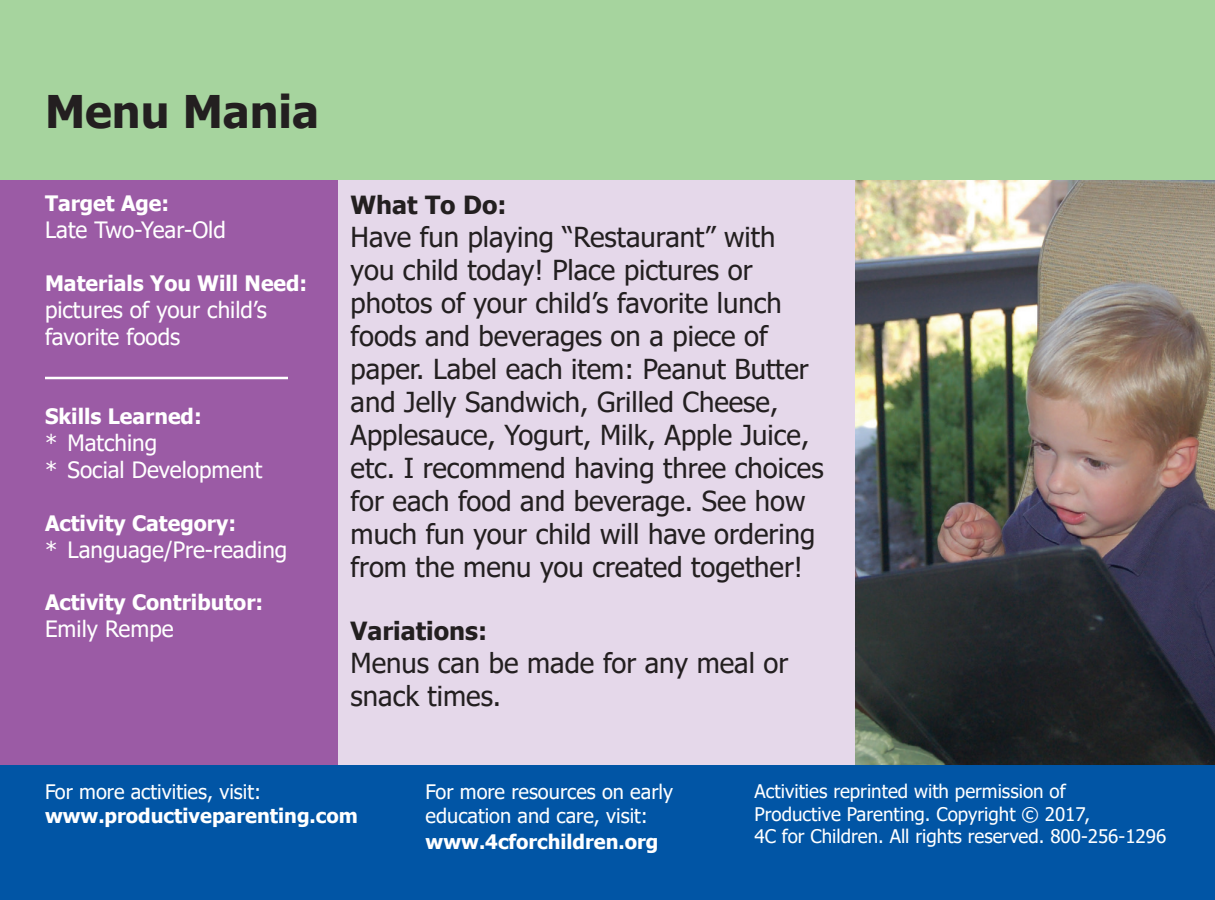
<style>
.page{position:relative;width:1215px;height:900px;background:#fff}
.page>*{position:absolute;margin:0;border:0;box-sizing:border-box;transform-origin:0 0}
.t1{font:700 45px "Tahoma";color:#231f20}
.t2{font:27.5px/33px "Tahoma";color:#231f20}
.t3{font:700 25px "Tahoma";color:#231f20}
.t4{font:22.5px/27px "Tahoma";color:#fff}
.t5{font:700 21.25px "Tahoma";color:#fff}
.t6{font:20px/24.8px "Tahoma";color:#fff}
.t7{font:700 20px/24px "Tahoma";color:#fff}
.t8{font:18.75px/22.5px "Tahoma";color:#fff}
.s1{font-weight:400}
.s2{font-weight:700}
</style>
<div class="page">
<div style="left:0;top:0;width:1215px;height:205px;background:#a6d49e"></div>
<div style="left:316px;top:180px;width:548px;height:720px;background:#e5d8ea"></div>
<img style="left:855px;top:180px;width:360px;height:585px">
<div style="left:0;top:180px;width:338px;height:720px;background:#9b5ba5"></div>
<hr style="left:45px;top:377px;width:243px;height:2px;background:#fff">
<div style="left:0;top:765px;width:1215px;height:135px;background:#0155a5"></div>
<h1 class="t1" style="left:45px;top:80px;width:276px">Menu Mania</h1>
<h2 class="t5" style="left:45px;top:189px;width:126px">Target Age:</h2>
<p class="t4" style="left:45px;top:218px;width:182px">Late Two-Year-Old</p>
<h2 class="t5" style="left:45px;top:268px;width:264px">Materials You Will Need:</h2>
<p class="t4" style="left:45px;top:297px;width:223px">pictures of your child’s favorite foods</p>
<h2 class="t5" style="left:45px;top:402px;width:158px">Skills Learned:</h2>
<p class="t4" style="left:45px;top:431px;width:114px">* Matching</p>
<p class="t4" style="left:45px;top:458px;width:219px">* Social Development</p>
<h2 class="t5" style="left:45px;top:508px;width:193px">Activity Category:</h2>
<p class="t4" style="left:45px;top:537px;width:244px">* Language/Pre-reading</p>
<h2 class="t5" style="left:45px;top:588px;width:220px">Activity Contributor:</h2>
<p class="t4" style="left:45px;top:617px;width:130px">Emily Rempe</p>
<h2 class="t3" style="left:351px;top:187px;width:157px">What To Do:</h2>
<p class="t2" style="left:351px;top:222px;width:474px">Have fun playing “Restaurant” with you child today! Place pictures or photos of your child’s favorite lunch foods and beverages on a piece of paper. Label each item: Peanut Butter and Jelly Sandwich, Grilled Cheese, Applesauce, Yogurt, Milk, Apple Juice, etc. I recommend having three choices for each food and beverage. See how much fun your child will have ordering from the menu you created together!</p>
<h2 class="t3" style="left:351px;top:613px;width:138px">Variations:</h2>
<p class="t2" style="left:351px;top:648px;width:439px">Menus can be made for any meal or snack times.</p>
<p class="t7" style="left:45px;top:781px;width:314px"><span class="s1">For more activities, visit: </span>www.productiveparenting.com</p>
<p class="t6" style="left:426px;top:781px;width:249px">For more resources on early education and care, visit: <span class="s2">www.4cforchildren.org</span></p>
<p class="t8" style="left:755px;top:781px;width:413px">Activities reprinted with permission of<br>Productive Parenting. Copyright © 2017,<br>4C for Children. All rights reserved. 800-256-1296</p>
</div>
